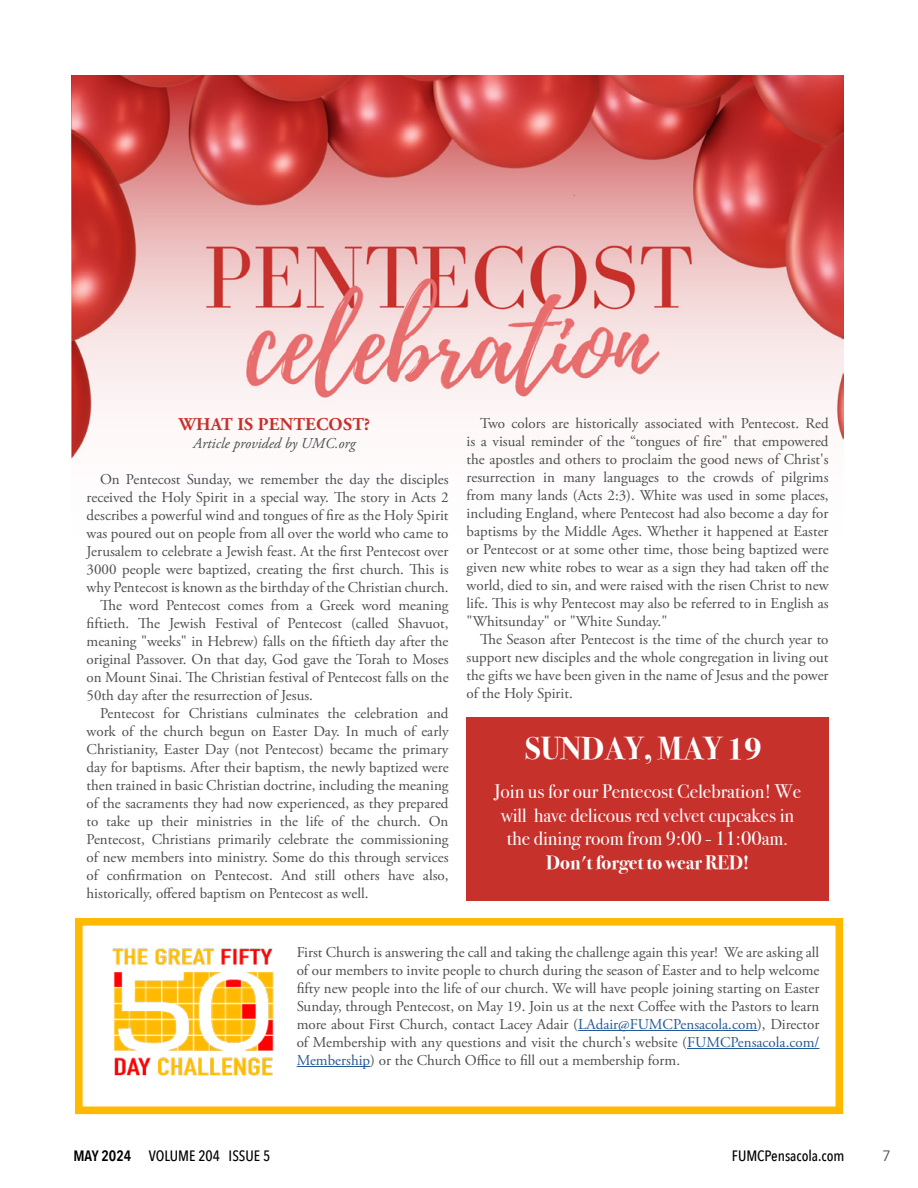
<style>
.page{position:relative;width:918px;height:1188px;background:#fff}
.page>*{position:absolute;margin:0;border:0;box-sizing:border-box;transform-origin:0 0}
.t1{font:700 31.65px "Bodoni Svty Two ITCTT";color:#fff}
.t2{font:19.5px/23.4px "Bodoni Svty Two ITCTT";color:#fff;text-align:center}
.t3{font:700 19.5px "Bodoni Svty Two ITCTT";color:#fff}
.t4{font:700 18px "Adobe Garamond Pro";letter-spacing:.015em;color:#c7312c}
.t5{font:15px/18px "Adobe Garamond Pro";color:#4c4d4f;text-align:justify}
.t6{font:500 15px "Avenir Next Condensed";color:#000}
.t7{font:italic 15px "Adobe Garamond Pro";color:#4c4d4f}
.t8{font:15px "Avenir Next";color:#4c4d4f}
.s1{color:#245897}
.s2{font-weight:600}
</style>
<div class="page">
<img style="left:112px;top:948px;width:162px;height:128px">
<img style="left:72px;top:76px;width:771px;height:383px">
<div style="left:75px;top:918px;width:768px;height:196px;border:8px solid #ffba00"></div>
<hr style="left:578px;top:1030px;width:179px;height:1px;background:#245897">
<hr style="left:687px;top:1048px;width:132px;height:1px;background:#245897">
<hr style="left:297px;top:1066px;width:73px;height:1px;background:#245897">
<div style="left:467px;top:717px;width:362px;height:184px;background:#c7312c"></div>
<p class="t4" style="left:179px;top:414px;width:193px">WHAT IS PENTECOST?</p>
<p class="t7" style="left:193px;top:434px;width:164px">Article provided by UMC.org</p>
<p class="t5" style="left:100px;top:471px;width:350px">On Pentecost Sunday, we remember the day the disciples</p>
<p class="t5" style="left:87px;top:489px;width:364px">received the Holy Spirit in a special way. The story in Acts 2</p>
<p class="t5" style="left:87px;top:507px;width:363px">describes a powerful wind and tongues of fire as the Holy Spirit</p>
<p class="t5" style="left:87px;top:525px;width:364px">was poured out on people from all over the world who came to</p>
<p class="t5" style="left:87px;top:543px;width:363px">Jerusalem to celebrate a Jewish feast. At the first Pentecost over</p>
<p class="t5" style="left:87px;top:561px;width:364px">3000 people were baptized, creating the first church. This is</p>
<p class="t5" style="left:87px;top:579px;width:364px">why Pentecost is known as the birthday of the Christian church.</p>
<p class="t5" style="left:100px;top:597px;width:350px">The word Pentecost comes from a Greek word meaning</p>
<p class="t5" style="left:87px;top:615px;width:364px">fiftieth. The Jewish Festival of Pentecost (called Shavuot,</p>
<p class="t5" style="left:87px;top:633px;width:363px">meaning "weeks" in Hebrew) falls on the fiftieth day after the</p>
<p class="t5" style="left:87px;top:651px;width:364px">original Passover. On that day, God gave the Torah to Moses</p>
<p class="t5" style="left:87px;top:669px;width:364px">on Mount Sinai. The Christian festival of Pentecost falls on the</p>
<p class="t5" style="left:87px;top:687px;width:228px">50th day after the resurrection of Jesus.</p>
<p class="t5" style="left:100px;top:705px;width:350px">Pentecost for Christians culminates the celebration and</p>
<p class="t5" style="left:87px;top:723px;width:364px">work of the church begun on Easter Day. In much of early</p>
<p class="t5" style="left:87px;top:741px;width:363px">Christianity, Easter Day (not Pentecost) became the primary</p>
<p class="t5" style="left:87px;top:759px;width:364px">day for baptisms. After their baptism, the newly baptized were</p>
<p class="t5" style="left:87px;top:777px;width:363px">then trained in basic Christian doctrine, including the meaning</p>
<p class="t5" style="left:87px;top:795px;width:364px">of the sacraments they had now experienced, as they prepared</p>
<p class="t5" style="left:87px;top:813px;width:363px">to take up their ministries in the life of the church. On</p>
<p class="t5" style="left:87px;top:831px;width:364px">Pentecost, Christians primarily celebrate the commissioning</p>
<p class="t5" style="left:87px;top:849px;width:363px">of new members into ministry. Some do this through services</p>
<p class="t5" style="left:87px;top:867px;width:364px">of confirmation on Pentecost. And still others have also,</p>
<p class="t5" style="left:87px;top:885px;width:283px">historically, offered baptism on Pentecost as well.</p>
<p class="t5" style="left:467px;top:415px;width:364px;text-indent:14px">Two colors are historically associated with Pentecost. Red is a visual reminder of the “tongues of fire" that empowered the apostles and others to proclaim the good news of Christ's resurrection in many languages to the crowds of pilgrims from many lands (Acts 2:3). White was used in some places, including England, where Pentecost had also become a day for baptisms by the Middle Ages. Whether it happened at Easter or Pentecost or at some other time, those being baptized were given new white robes to wear as a sign they had taken off the world, died to sin, and were raised with the risen Christ to new life. This is why Pentecost may also be referred to in English as "Whitsunday" or "White Sunday."</p>
<p class="t5" style="left:467px;top:631px;width:364px;text-indent:14px">The Season after Pentecost is the time of the church year to support new disciples and the whole congregation in living out the gifts we have been given in the name of Jesus and the power of the Holy Spirit.</p>
<h1 class="t1" style="left:525px;top:723px;width:238px">SUNDAY, MAY 19</h1>
<h2 class="t2" style="left:494px;top:778px;width:309px">Join us for our Pentecost Celebration! We will have delicous red velvet cupcakes in the dining room from 9:00 - 11:00am.</h2>
<h2 class="t3" style="left:546px;top:846px;width:204px">Don't forget to wear RED!</h2>
<p class="t5" style="left:297px;top:944px;width:524px">First Church is answering the call and taking the challenge again this year! We are asking all of our members to invite people to church during the season of Easter and to help welcome fifty new people into the life of our church. We will have people joining starting on Easter Sunday, through Pentecost, on May 19. Join us at the next Coffee with the Pastors to learn more about First Church, contact Lacey Adair (<span class="s1">LAdair@FUMCPensacola.com</span>), Director of Membership with any questions and visit the church's website (<span class="s1">FUMCPensacola.com/ Membership</span>) or the Church Office to fill out a membership form.</p>
<p class="t6" style="left:73px;top:1147px;width:198px"><span class="s2">MAY 2024</span> VOLUME 204 ISSUE 5</p>
<p class="t6" style="left:732px;top:1147px;width:114px">FUMCPensacola.com</p>
<p class="t8" style="left:882px;top:1143px;width:10px">7</p>
</div>
